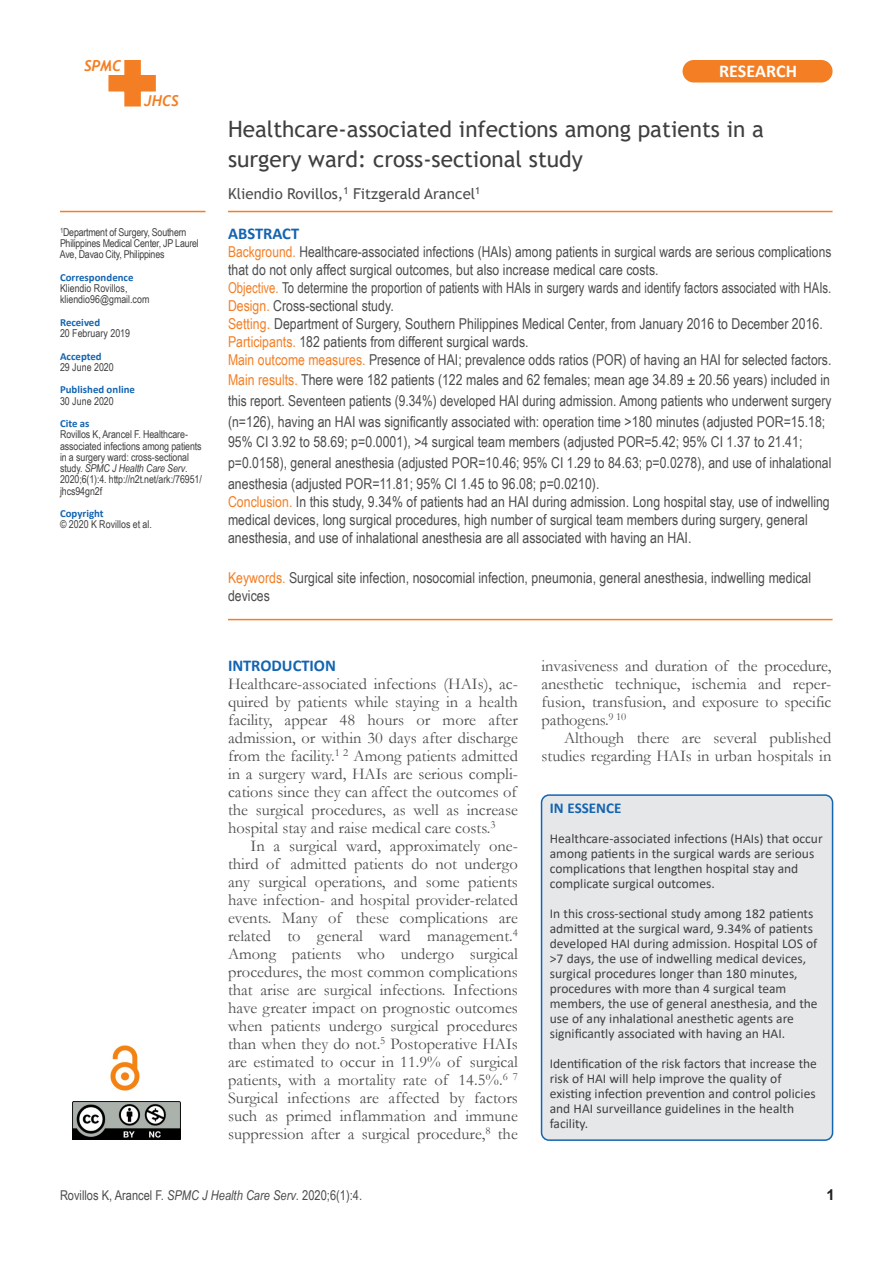
<style>
.page{position:relative;width:893px;height:1263px;background:#fff}
.page>*{position:absolute;margin:0;border:0;box-sizing:border-box;transform-origin:0 0}
.t1{font:22.5px/30px "Trebuchet MS";color:#3f3f40}
.t2{font:700 18px "Calibri";letter-spacing:.005em;color:#fff}
.t3{font:16.5px/18px "Garamond";color:#4b4c4d;text-align:justify}
.t4{font:700 16.5px "Calibri";letter-spacing:-.005em;color:#1364b1}
.t5{font:15px/18px "Arial Narrow";letter-spacing:.005em;color:#4b4c4d}
.t6{font:15px "Trebuchet MS";letter-spacing:.005em;color:#4b4c4d}
.t7{font:700 15px "Calibri";color:#1364b1}
.t8{font:italic 700 15px "Trebuchet";color:#f47e23}
.t9{font:700 15px "Arial";color:#231f20}
.t10{font:13.5px/15px "Calibri";color:#3f3f40}
.t11{font:13.5px "Arial Narrow";color:#4b4c4d}
.t12{font:10.8px/11.2px "Arial Narrow";letter-spacing:-.01em;color:#3f3f40}
.t13{font:700 10.8px "Calibri";letter-spacing:.005em;color:#1364b1}
.s1{font-style:italic}
.s2{color:#f47e23}
.s3{font-family:"Arial";color:#f47e23}
</style>
<div class="page">
<svg style="left:108px;top:60px;width:48px;height:47px"></svg>
<div style="left:682px;top:60px;width:150px;height:22px;background:#f47e23;border-radius:11px"></div>
<hr style="left:228px;top:211px;width:604px;height:1px;background:#f47e23">
<hr style="left:228px;top:619px;width:604px;height:1px;background:#f47e23">
<hr style="left:60px;top:211px;width:146px;height:1px;background:#f47e23">
<img style="left:73px;top:1102px;width:108px;height:38px">
<img style="left:111px;top:1046px;width:28px;height:45px">
<div style="left:542px;top:795px;width:290px;height:345px;background:#e6e7e9;border-radius:8px"></div>
<div style="left:541px;top:794px;width:292px;height:347px;border:2px solid #1364b1;border-radius:8px"></div>
<p class="t8" style="left:84px;top:57px;width:39px">SPMC</p>
<p class="t8" style="left:144px;top:92px;width:36px">JHCS</p>
<p class="t12" style="left:60px;top:226px;width:141px"><sup>1</sup>Department of Surgery, Southern<br>Philippines Medical Center, JP Laurel<br>Ave, Davao City, Philippines</p>
<p class="t13" style="left:60px;top:273px;width:75px">Correspondence</p>
<p class="t12" style="left:60px;top:283px;width:91px">Kliendio Rovillos, kliendio96@gmail.com</p>
<p class="t13" style="left:60px;top:318px;width:42px">Received</p>
<p class="t12" style="left:60px;top:328px;width:72px">20 February 2019</p>
<p class="t13" style="left:60px;top:352px;width:43px">Accepted</p>
<p class="t12" style="left:60px;top:361px;width:55px">29 June 2020</p>
<p class="t13" style="left:60px;top:385px;width:77px">Published online</p>
<p class="t12" style="left:60px;top:395px;width:55px">30 June 2020</p>
<p class="t13" style="left:60px;top:419px;width:31px">Cite as</p>
<p class="t12" style="left:60px;top:429px;width:143px">Rovillos K, Arancel F. Healthcare&shy;associated infections among patients in a surgery ward: cross-sectional study. <span class="s1">SPMC J Health Care Serv</span>.<br>2020;6(1):4. http://n2t.net/ark:/76951/ jhcs94gn2f</p>
<p class="t13" style="left:60px;top:509px;width:45px">Copyright</p>
<p class="t12" style="left:60px;top:519px;width:94px">© 2020 K Rovillos et al.</p>
<p class="t2" style="left:707px;top:63px;width:103px">CASE REPORT</p>
<p class="t2" style="left:719px;top:63px;width:80px">RESEARCH</p>
<h1 class="t1" style="left:228px;top:114px;width:538px">Healthcare‐associated infections among patients in a surgery ward: cross‐sectional study</h1>
<p class="t6" style="left:228px;top:185px;width:254px">Kliendio Rovillos,<sup>1</sup> Fitzgerald Arancel<sup>1</sup></p>
<p class="t4" style="left:228px;top:226px;width:73px">ABSTRACT</p>
<p class="t5" style="left:228px;top:242px;width:605px"><span class="s2">Background.</span> Healthcare-associated infections (HAIs) among patients in surgical wards are serious complications that do not only affect surgical outcomes, but also increase medical care costs.<br><span class="s2">Objective.</span> To determine the proportion of patients with HAIs in surgery wards and identify factors associated with HAIs.<br><span class="s2">Design.</span> Cross-sectional study.<br><span class="s2">Setting</span><span class="s3">.</span> Department of Surgery, Southern Philippines Medical Center, from January 2016 to December 2016.<br><span class="s2">Participants.</span> 182 patients from different surgical wards.<br><span class="s2">Main outcome measures.</span> Presence of HAI; prevalence odds ratios (POR) of having an HAI for selected factors.</p>
<p class="t5" style="left:228px;top:370px;width:605px;line-height:20.7px"><span class="s2">Main results.</span> There were 182 patients (122 males and 62 females; mean age 34.89 ± 20.56 years) included in this report. Seventeen patients (9.34%) developed HAI during admission. Among patients who underwent surgery (n=126), having an HAI was significantly associated with: operation time &gt;180 minutes (adjusted POR=15.18; 95% CI 3.92 to 58.69; p=0.0001), &gt;4 surgical team members (adjusted POR=5.42; 95% CI 1.37 to 21.41; p=0.0158), general anesthesia (adjusted POR=10.46; 95% CI 1.29 to 84.63; p=0.0278), and use of inhalational anesthesia (adjusted POR=11.81; 95% CI 1.45 to 96.08; p=0.0210).</p>
<p class="t5" style="left:228px;top:492px;width:603px"><span class="s2">Conclusion.</span> In this study, 9.34% of patients had an HAI during admission. Long hospital stay, use of indwelling medical devices, long surgical procedures, high number of surgical team members during surgery, general anesthesia, and use of inhalational anesthesia are all associated with having an HAI.</p>
<p class="t5" style="left:228px;top:569px;width:585px"><span class="s2">Keywords.</span> Surgical site infection, nosocomial infection, pneumonia, general anesthesia, indwelling medical devices</p>
<p class="t4" style="left:228px;top:658px;width:109px">INTRODUCTION</p>
<p class="t3" style="left:228px;top:675px;width:291px">Healthcare-associated infections (HAIs), ac&shy;quired by patients while staying in a health facility, appear 48 hours or more after admission, or within 30 days after discharge from the facility.<sup>1</sup> <sup>2</sup> Among patients admitted in a surgery ward, HAIs are serious compli&shy;cations since they can affect the outcomes of the surgical procedures, as well as increase hospital stay and raise medical care costs.<sup>3</sup></p>
<p class="t3" style="left:228px;top:837px;width:291px;text-indent:22px">In a surgical ward, approximately one&shy;third of admitted patients do not undergo any surgical operations, and some patients have infection- and hospital provider-related events. Many of these complications are related to general ward management.<sup>4<br></sup>Among patients who undergo surgical procedures, the most common complications that arise are surgical infections. Infections have greater impact on prognostic outcomes when patients undergo surgical procedures than when they do not.<sup>5</sup> Postoperative HAIs are estimated to occur in 11.9% of surgical patients, with a mortality rate of 14.5%.<sup>6</sup> <sup>7<br></sup>Surgical infections are affected by factors such as primed inflammation and immune suppression after a surgical procedure,<sup>8</sup> the</p>
<p class="t3" style="left:542px;top:657px;width:291px">invasiveness and duration of the procedure, anesthetic technique, ischemia and reper&shy;fusion, transfusion, and exposure to specific pathogens.<sup>9</sup> <sup>10</sup></p>
<p class="t3" style="left:542px;top:729px;width:291px;text-align:right">Although there are several published studies regarding HAIs in urban hospitals in</p>
<p class="t7" style="left:550px;top:802px;width:73px">IN ESSENCE</p>
<p class="t10" style="left:550px;top:832px;width:274px">Healthcare‐associated infections (HAIs) that occur among patients in the surgical wards are serious complications that lengthen hospital stay and complicate surgical outcomes.</p>
<p class="t10" style="left:550px;top:907px;width:269px">In this cross‐sectional study among 182 patients admitted at the surgical ward, 9.34% of patients developed HAI during admission. Hospital LOS of &gt;7 days, the use of indwelling medical devices, surgical procedures longer than 180 minutes, procedures with more than 4 surgical team members, the use of general anesthesia, and the use of any inhalational anesthetic agents are significantly associated with having an HAI.</p>
<p class="t10" style="left:550px;top:1057px;width:269px">Identification of the risk factors that increase the risk of HAI will help improve the quality of existing infection prevention and control policies and HAI surveillance guidelines in the health facility.</p>
<p class="t11" style="left:60px;top:1187px;width:304px">Rovillos K, Arancel F. <span class="s1">SPMC J Health Care Serv</span>. 2020;6(1):4.</p>
<p class="t9" style="left:826px;top:1187px;width:10px">1</p>
</div>
